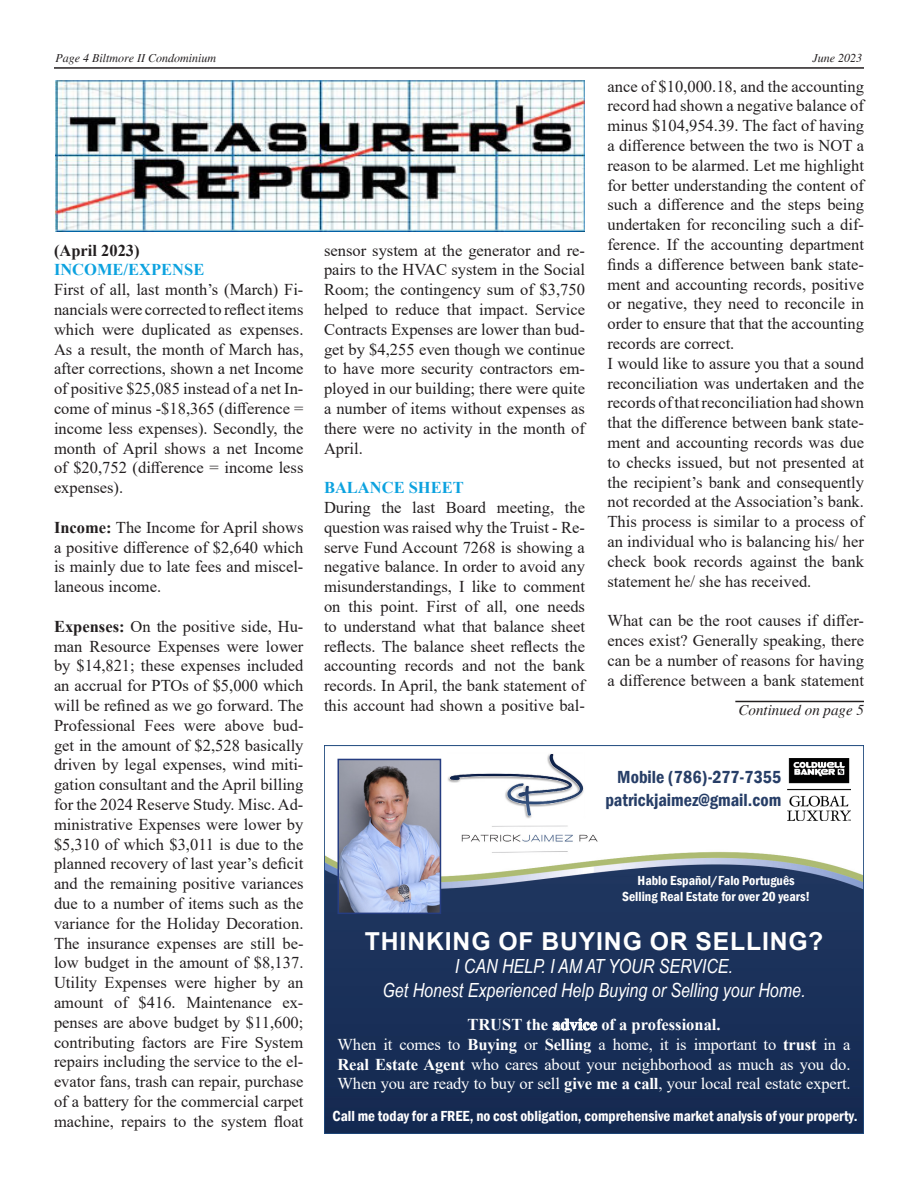
<style>
.page{position:relative;width:918px;height:1188px;background:#fff}
.page>*{position:absolute;margin:0;border:0;box-sizing:border-box;transform-origin:0 0}
.t1{font:700 24.75px "Arial";letter-spacing:.035em;color:#fff}
.t2{font:italic 19.5px/23.4px "Arial Narrow";color:#fff;text-align:center}
.t3{font:600 condensed 18px/22.5px "Franklin Gothic";color:#273e67;text-align:right}
.t4{font:16.5px/19.8px "Times New Roman";color:#231f20;text-align:justify}
.t5{font:16.5px/19.8px "Times New Roman";letter-spacing:-.01em;color:#fff;text-align:center}
.t6{font:700 16.5px "Times New Roman";color:#0ca2df}
.t7{font:700 16.5px "Times New Roman";color:#231f20}
.t8{font:600 condensed 15px "Franklin Gothic";color:#fff}
.t9{font:italic 15px "Times";color:#231f20}
.t10{font:600 condensed 13.5px/16.2px "Franklin Gothic";color:#fff;text-align:center}
.t11{font:italic 12px "Times";color:#231f20}
.s1{font-weight:700}
</style>
<div class="page">
<hr style="left:54px;top:67px;width:810px;height:2px;background:#231f20">
<img style="left:326px;top:758px;width:536px;height:374px">
<img style="left:447px;top:754px;width:152px;height:102px">
<img style="left:341px;top:762px;width:97px;height:149px">
<div style="left:338px;top:759px;width:103px;height:155px;border:2px solid #263d81"></div>
<img style="left:788px;top:759px;width:62px;height:62px">
<img style="left:56px;top:80px;width:529px;height:152px">
<hr style="left:735px;top:701px;width:129px;height:1px;background:#231f20">
<p class="t11" style="left:56px;top:52px;width:162px">Page 4 Biltmore II Condominium</p>
<p class="t11" style="left:812px;top:52px;width:51px">June 2023</p>
<p class="t7" style="left:54px;top:238px;width:87px">(April 2023)</p>
<p class="t6" style="left:54px;top:258px;width:152px">INCOME/EXPENSE</p>
<p class="t4" style="left:54px;top:279px;width:251px">First of all, last month’s (March) Fi&shy;nancials were corrected to reflect items which were duplicated as expenses.<br>As a result, the month of March has, after corrections, shown a net Income of positive $25,085 instead of a net In&shy;come of minus -$18,365 (difference = income less expenses). Secondly, the month of April shows a net Income of $20,752 (difference = income less expenses).</p>
<p class="t4" style="left:54px;top:517px;width:251px"><span class="s1">Income:</span> The Income for April shows a positive difference of $2,640 which is mainly due to late fees and miscel&shy;laneous income.</p>
<p class="t4" style="left:54px;top:616px;width:251px"><span class="s1">Expenses:</span> On the positive side, Hu&shy;man Resource Expenses were lower by $14,821; these expenses included an accrual for PTOs of $5,000 which will be refined as we go forward. The Professional Fees were above bud&shy;get in the amount of $2,528 basically driven by legal expenses, wind miti&shy;gation consultant and the April billing for the 2024 Reserve Study. Misc. Ad&shy;ministrative Expenses were lower by $5,310 of which $3,011 is due to the planned recovery of last year’s deficit and the remaining positive variances due to a number of items such as the variance for the Holiday Decoration.<br>The insurance expenses are still be&shy;low budget in the amount of $8,137.<br>Utility Expenses were higher by an amount of $416. Maintenance ex&shy;penses are above budget by $11,600; contributing factors are Fire System repairs including the service to the el&shy;evator fans, trash can repair, purchase of a battery for the commercial carpet machine, repairs to the system float</p>
<p class="t4" style="left:324px;top:240px;width:263px">sensor system at the generator and re&shy;pairs to the HVAC system in the Social Room; the contingency sum of $3,750 helped to reduce that impact. Service Contracts Expenses are lower than bud&shy;get by $4,255 even though we continue to have more security contractors em&shy;ployed in our building; there were quite a number of items without expenses as there were no activity in the month of April.</p>
<p class="t6" style="left:324px;top:476px;width:141px">BALANCE SHEET</p>
<p class="t4" style="left:324px;top:497px;width:263px">During the last Board meeting, the question was raised why the Truist - Re&shy;serve Fund Account 7268 is showing a negative balance. In order to avoid any misunderstandings, I like to comment on this point. First of all, one needs to understand what that balance sheet reflects. The balance sheet reflects the accounting records and not the bank records. In April, the bank statement of this account had shown a positive bal-</p>
<p class="t4" style="left:608px;top:76px;width:258px;text-align:left">ance of $10,000.18, and the accounting record had shown a negative balance of minus $104,954.39. The fact of having a difference between the two is NOT a reason to be alarmed. Let me highlight for better understanding the content of such a difference and the steps being undertaken for reconciling such a dif&shy;ference. If the accounting department finds a difference between bank state&shy;ment and accounting records, positive or negative, they need to reconcile in order to ensure that that the accounting records are correct.<br>I would like to assure you that a sound reconciliation was undertaken and the records of that reconciliation had shown that the difference between bank state&shy;ment and accounting records was due to checks issued, but not presented at the recipient’s bank and consequently not recorded at the Association’s bank.<br>This process is similar to a process of an individual who is balancing his/ her check book records against the bank statement he/ she has received.</p>
<p class="t4" style="left:608px;top:610px;width:258px">What can be the root causes if differ&shy;ences exist? Generally speaking, there can be a number of reasons for having a difference between a bank statement</p>
<p class="t9" style="left:739px;top:702px;width:127px">Continued on page 5</p>
<p class="t3" style="left:605px;top:765px;width:177px">Mobile (786)-277-7355 patrickjaimez@gmail.com</p>
<p class="t10" style="left:622px;top:872px;width:190px">Hablo Español/Falo Português<br>Selling Real Estate for over 20 years!</p>
<h1 class="t1" style="left:365px;top:924px;width:460px">THINKING OF BUYING OR SELLING?</h1>
<p class="t2" style="left:382px;top:954px;width:425px">I CAN HELP. I AM AT YOUR SERVICE.<br>Get Honest Experienced Help Buying or Selling your Home.</p>
<p class="t5" style="left:338px;top:1014px;width:515px"><span class="s1">TRUST the advice of a professional.<br></span>When it comes to <span class="s1">Buying</span> or <span class="s1">Selling</span> a home, it is important to <span class="s1">trust</span> in a <span class="s1">Real Estate Agent</span> who cares about your neighborhood as much as you do.<br>When you are ready to buy or sell <span class="s1">give me a call</span>, your local real estate expert.</p>
<p class="t8" style="left:333px;top:1106px;width:527px">Call me today for a FREE, no cost obligation, comprehensive market analysis of your property.</p>
</div>
